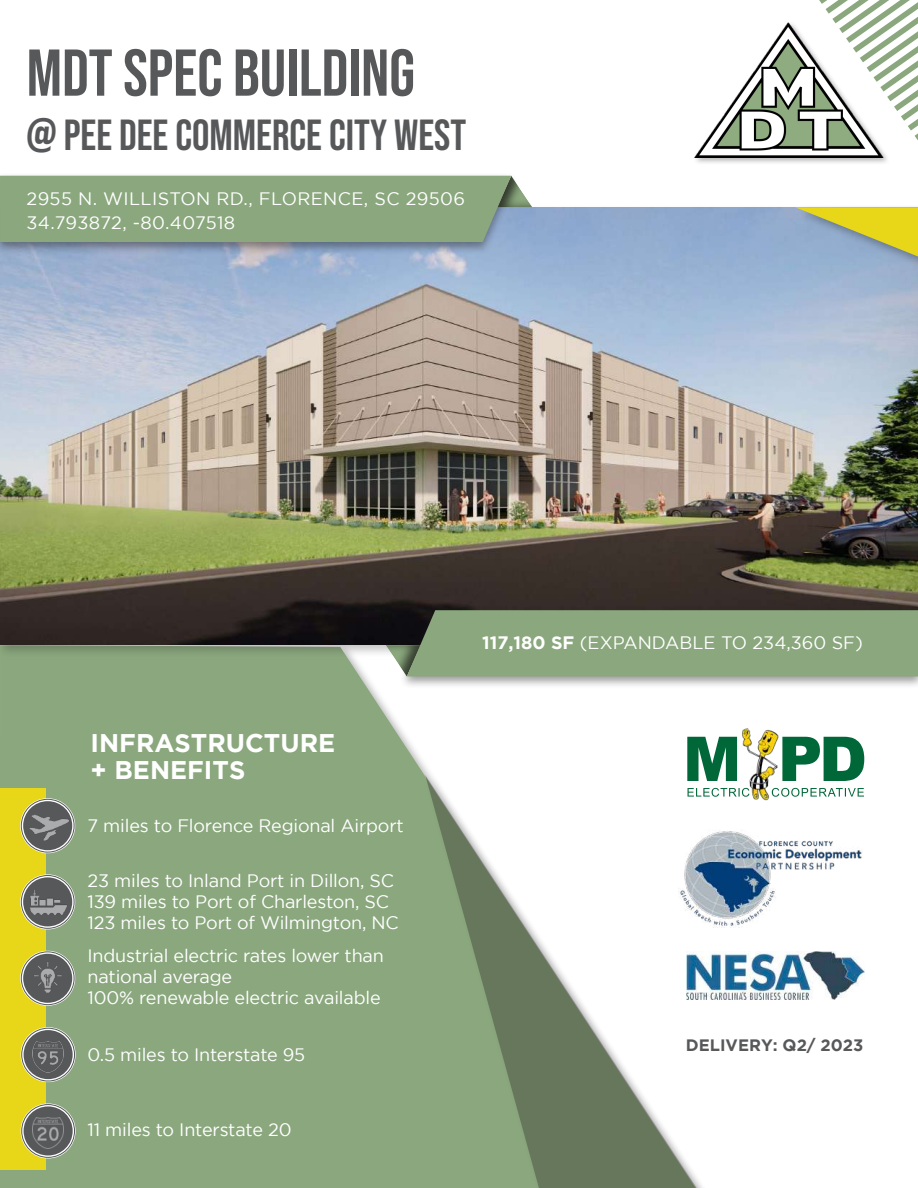
<style>
.page{position:relative;width:918px;height:1188px;background:#fff}
.page>*{position:absolute;margin:0;border:0;box-sizing:border-box;transform-origin:0 0}
.t1{font:66px "Bebas Neue";color:#57585a}
.t2{font:43.5px "Bebas Neue";color:#57585a}
.t3{font:700 25.5px/27px "Gotham";color:#fff}
.t4{font:18px/21px "Gotham";letter-spacing:-.01em;color:#fff}
.t5{font:18px/24px "Gotham";letter-spacing:.02em;color:#fff}
.t6{font:700 16.5px "Gotham";color:#57585a}
.s1{font-weight:700}
</style>
<div class="page">
<div style="left:693px;top:21px;width:198px;height:145px;background:#231f20;opacity:.35"></div>
<img style="left:693px;top:21px;width:198px;height:139px">
<svg style="left:0;top:658px;width:696px;height:530px;background:#97b18b"></svg>
<img style="left:0;top:207px;width:918px;height:438px">
<svg style="left:819px;top:0;width:99px;height:140px"></svg>
<div style="left:385px;top:644px;width:37px;height:34px;background:#fff"></div>
<div style="left:400px;top:607px;width:518px;height:82px;background:#231f20;opacity:.45"></div>
<svg style="left:386px;top:610px;width:532px;height:66px;background:#85a078"></svg>
<div style="left:496px;top:174px;width:37px;height:34px;background:#fff"></div>
<div style="left:0;top:172px;width:518px;height:83px;background:#231f20;opacity:.45"></div>
<div style="left:0;top:176px;width:532px;height:66px;background:#8aa77d"></div>
<div style="left:423px;top:774px;width:286px;height:414px;background:#231f20;opacity:.35"></div>
<svg style="left:425px;top:775px;width:272px;height:413px"></svg>
<div style="left:794px;top:204px;width:124px;height:65px;background:#231f20;opacity:.35"></div>
<svg style="left:795px;top:207px;width:123px;height:49px;background:#babe6e"></svg>
<div style="left:0;top:788px;width:45px;height:382px;background:#e8d718"></div>
<div style="left:20px;top:951px;width:55px;height:55px;border:6px solid #fff;border-radius:50%"></div>
<div style="left:23px;top:954px;width:49px;height:49px;background:#57585a;border-radius:50%"></div>
<div style="left:21px;top:951px;width:53px;height:54px;border:1px solid #57585a;border-radius:50%"></div>
<div style="left:25px;top:955px;width:46px;height:46px;border:1px solid #57585a;border-radius:50%"></div>
<img style="left:33px;top:959px;width:29px;height:36px">
<div style="left:20px;top:798px;width:55px;height:55px;border:6px solid #fff;border-radius:50%"></div>
<div style="left:23px;top:801px;width:49px;height:49px;background:#57585a;border-radius:50%"></div>
<div style="left:21px;top:799px;width:53px;height:53px;border:1px solid #57585a;border-radius:50%"></div>
<div style="left:25px;top:803px;width:46px;height:46px;border:1px solid #57585a;border-radius:50%"></div>
<img style="left:27px;top:812px;width:42px;height:32px">
<div style="left:20px;top:874px;width:55px;height:55px;border:6px solid #fff;border-radius:50%"></div>
<div style="left:23px;top:877px;width:49px;height:49px;background:#57585a;border-radius:50%"></div>
<div style="left:21px;top:875px;width:53px;height:54px;border:1px solid #57585a;border-radius:50%"></div>
<div style="left:25px;top:879px;width:46px;height:46px;border:1px solid #57585a;border-radius:50%"></div>
<img style="left:28px;top:884px;width:39px;height:31px">
<img style="left:687px;top:951px;width:178px;height:48px">
<div style="left:21px;top:1103px;width:55px;height:56px;border:6px solid #fff;border-radius:50%"></div>
<svg style="left:24px;top:1106px;width:49px;height:50px"></svg>
<div style="left:21px;top:1104px;width:54px;height:54px;border:1px solid #57585a;border-radius:50%"></div>
<div style="left:25px;top:1108px;width:46px;height:46px;border:1px solid #57585a;border-radius:50%"></div>
<img style="left:33px;top:1118px;width:30px;height:31px">
<div style="left:21px;top:1027px;width:55px;height:55px;border:6px solid #fff;border-radius:50%"></div>
<div style="left:24px;top:1030px;width:49px;height:49px;background:#57585a;border-radius:50%"></div>
<div style="left:21px;top:1028px;width:54px;height:53px;border:1px solid #57585a;border-radius:50%"></div>
<div style="left:25px;top:1032px;width:46px;height:46px;border:1px solid #57585a;border-radius:50%"></div>
<img style="left:33px;top:1042px;width:30px;height:30px">
<img style="left:742px;top:728px;width:37px;height:72px">
<img style="left:687px;top:737px;width:177px;height:44px">
<svg style="left:688px;top:788px;width:176px;height:9px"></svg>
<img style="left:679px;top:830px;width:183px;height:97px">
<h1 class="t1" style="left:27px;top:36px;width:390px">MDT SPEC BUILDING</h1>
<h2 class="t2" style="left:27px;top:110px;width:441px">@ PEE DEE COMMERCE CITY WEST</h2>
<p class="t5" style="left:27px;top:186px;width:440px">2955 N. WILLISTON RD., FLORENCE, SC 29506<br>34.793872, -80.407518</p>
<h3 class="t3" style="left:91px;top:729px;width:246px">INFRASTRUCTURE + BENEFITS</h3>
<p class="t4" style="left:88px;top:814px;width:318px">7 miles to Florence Regional Airport</p>
<p class="t4" style="left:88px;top:870px;width:313px">23 miles to Inland Port in Dillon, SC<br>139 miles to Port of Charleston, SC<br>123 miles to Port of Wilmington, NC</p>
<p class="t4" style="left:88px;top:945px;width:298px">Industrial electric rates lower than national average<br>100% renewable electric available</p>
<p class="t4" style="left:88px;top:1044px;width:219px">0.5 miles to Interstate 95</p>
<p class="t4" style="left:88px;top:1119px;width:205px">11 miles to Interstate 20</p>
<p class="t4" style="left:482px;top:632px;width:382px"><span class="s1">117,180 SF</span> (EXPANDABLE TO 234,360 SF)</p>
<p class="t6" style="left:686px;top:1036px;width:179px">DELIVERY: Q2/ 2023</p>
</div>
